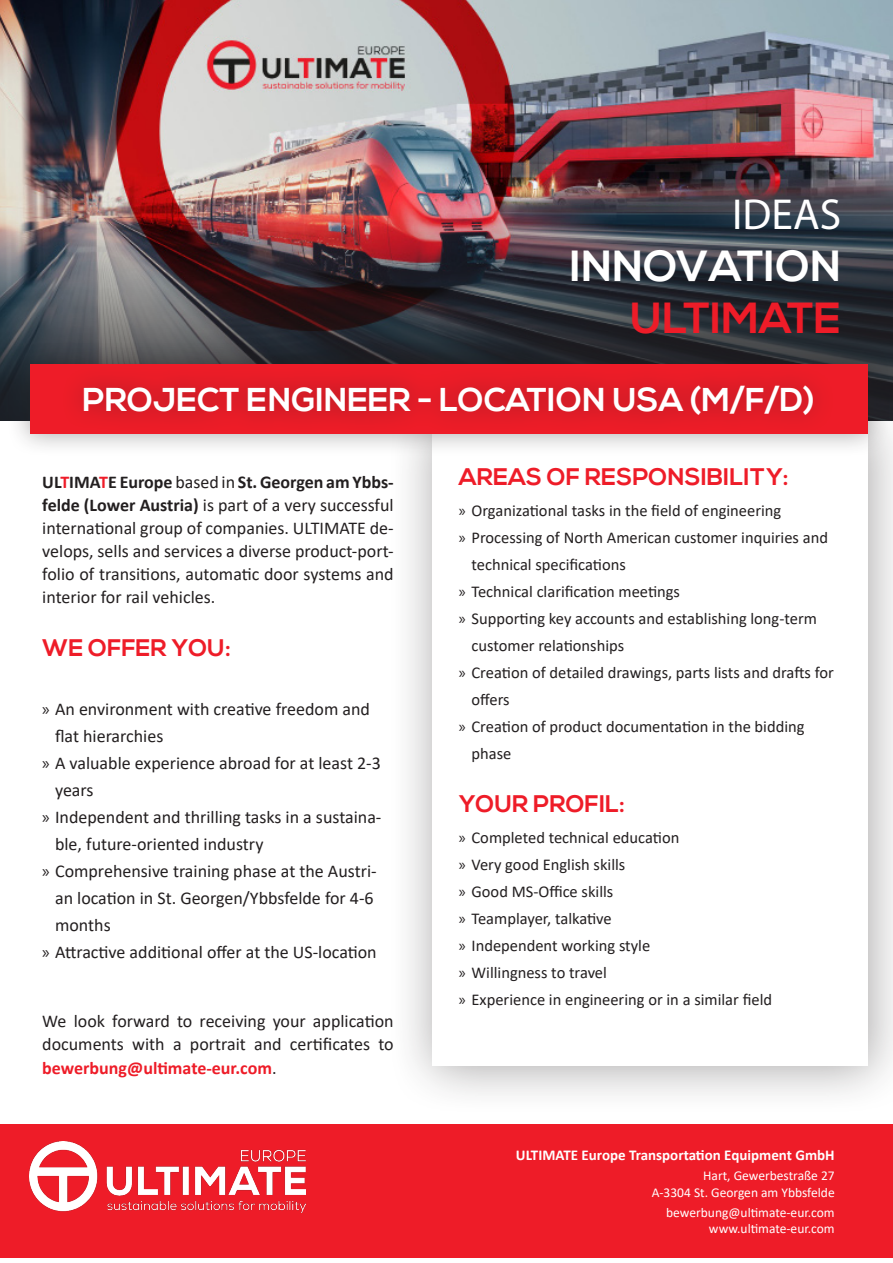
<style>
.page{position:relative;width:893px;height:1263px;background:#fff}
.page>*{position:absolute;margin:0;border:0;box-sizing:border-box;transform-origin:0 0}
.t1{font:700 43.5px "Nexa";color:#fff}
.t2{font:700 43.5px "Nexa";color:#ee1c28}
.t3{font:43.5px "Myriad Pro";color:#fff}
.t4{font:700 33px "Nexa";color:#fff}
.t5{font:700 24px "Nexa";color:#ee1c28}
.t6{font:18px/23.1px "Calibri";color:#231f20;text-align:justify}
.t7{font:16.5px/27px "Calibri";color:#231f20}
.t8{font:700 15px "Calibri";color:#fff}
.t9{font:13.5px/16.2px "Calibri";color:#fff;text-align:right}
.s1{font-weight:700}
.s2{font-weight:700;color:#ee1c28}
.s3{font-family:"Myriad Pro"}
</style>
<div class="page">
<img style="left:0;top:0;width:893px;height:421px">
<div style="left:387px;top:381px;width:506px;height:735px;background:#231f20;opacity:.4"></div>
<div style="left:432px;top:425px;width:435px;height:640px;background:#fff"></div>
<div style="left:6px;top:341px;width:885px;height:117px;background:#231f20;opacity:.4"></div>
<div style="left:30px;top:364px;width:837px;height:70px;background:#ee1c28"></div>
<div style="left:61px;top:364px;width:775px;height:72px;background:#231f20;opacity:.4"></div>
<div style="left:0;top:1124px;width:893px;height:134px;background:#ee1c28"></div>
<img style="left:30px;top:1142px;width:276px;height:70px">
<h1 class="t3" style="left:732px;top:187px;width:110px">IDEAS</h1>
<h1 class="t1" style="left:570px;top:241px;width:273px">INNOVATION</h1>
<h1 class="t2" style="left:630px;top:293px;width:212px">ULTIMATE</h1>
<h2 class="t4" style="left:83px;top:381px;width:734px">PROJECT ENGINEER - LOCATION USA (M/F/D)</h2>
<p class="t6" style="left:42px;top:470px;width:353px"><span class="s1">UL</span><span class="s2">T</span><span class="s1">IMA</span><span class="s2">T</span><span class="s1">E Europe</span> based in <span class="s1">St. Georgen am Ybbs&shy;felde (Lower Austria)</span> is part of a very successful international group of companies. ULTIMATE de&shy;velops, sells and services a diverse product-port&shy;folio of transitions, automatic door systems and interior for rail vehicles.</p>
<h3 class="t5" style="left:42px;top:633px;width:190px">WE OFFER YOU:</h3>
<p class="t6" style="left:42px;top:697px;width:329px"><span class="s3">»</span> An environment with creative freedom and</p>
<p class="t6" style="left:55px;top:724px;width:110px">flat hierarchies</p>
<p class="t6" style="left:42px;top:751px;width:340px"><span class="s3">»</span> A valuable experience abroad for at least 2-3</p>
<p class="t6" style="left:55px;top:778px;width:40px">years</p>
<p class="t6" style="left:42px;top:805px;width:341px"><span class="s3">»</span> Independent and thrilling tasks in a sustaina-</p>
<p class="t6" style="left:55px;top:832px;width:210px">ble, future-oriented industry</p>
<p class="t6" style="left:42px;top:859px;width:336px"><span class="s3">»</span> Comprehensive training phase at the Austri-</p>
<p class="t6" style="left:55px;top:886px;width:320px">an location in St. Georgen/Ybbsfelde for 4-6</p>
<p class="t6" style="left:55px;top:913px;width:57px">months</p>
<p class="t6" style="left:42px;top:940px;width:336px"><span class="s3">»</span> Attractive additional offer at the US-location</p>
<p class="t6" style="left:42px;top:1009px;width:353px">We look forward to receiving your application documents with a portrait and certificates to <span class="s2">bewerbung@ultimate-eur.com</span>.</p>
<h3 class="t5" style="left:459px;top:463px;width:331px">AREAS OF RESPONSIBILITY:</h3>
<p class="t7" style="left:459px;top:497px;width:324px"><span class="s3">»</span> Organizational tasks in the field of engineering</p>
<p class="t7" style="left:459px;top:524px;width:371px"><span class="s3">»</span> Processing of North American customer inquiries and</p>
<p class="t7" style="left:471px;top:551px;width:156px">technical specifications</p>
<p class="t7" style="left:459px;top:577px;width:223px"><span class="s3">»</span> Technical clarification meetings</p>
<p class="t7" style="left:459px;top:604px;width:360px"><span class="s3">»</span> Supporting key accounts and establishing long-term</p>
<p class="t7" style="left:471px;top:631px;width:154px">customer relationships</p>
<p class="t7" style="left:459px;top:658px;width:377px"><span class="s3">»</span> Creation of detailed drawings, parts lists and drafts for</p>
<p class="t7" style="left:471px;top:685px;width:40px">offers</p>
<p class="t7" style="left:459px;top:712px;width:347px"><span class="s3">»</span> Creation of product documentation in the bidding</p>
<p class="t7" style="left:471px;top:739px;width:41px">phase</p>
<h3 class="t5" style="left:459px;top:789px;width:168px">YOUR PROFIL:</h3>
<p class="t7" style="left:459px;top:823px;width:315px"><span class="s3">»</span> Completed technical education<br><span class="s3">»</span> Very good English skills<br><span class="s3">»</span> Good MS-Office skills<br><span class="s3">»</span> Teamplayer, talkative<br><span class="s3">»</span> Independent working style<br><span class="s3">»</span> Willingness to travel<br><span class="s3">»</span> Experience in engineering or in a similar field</p>
<p class="t8" style="left:516px;top:1144px;width:320px">ULTIMATE Europe Transportation Equipment GmbH</p>
<p class="t9" style="left:652px;top:1167px;width:185px">Hart, Gewerbestraße 27<br>A-3304 St. Georgen am Ybbsfelde</p>
<p class="t9" style="left:666px;top:1204px;width:170px">bewerbung@ultimate-eur.com www.ultimate-eur.com</p>
</div>
